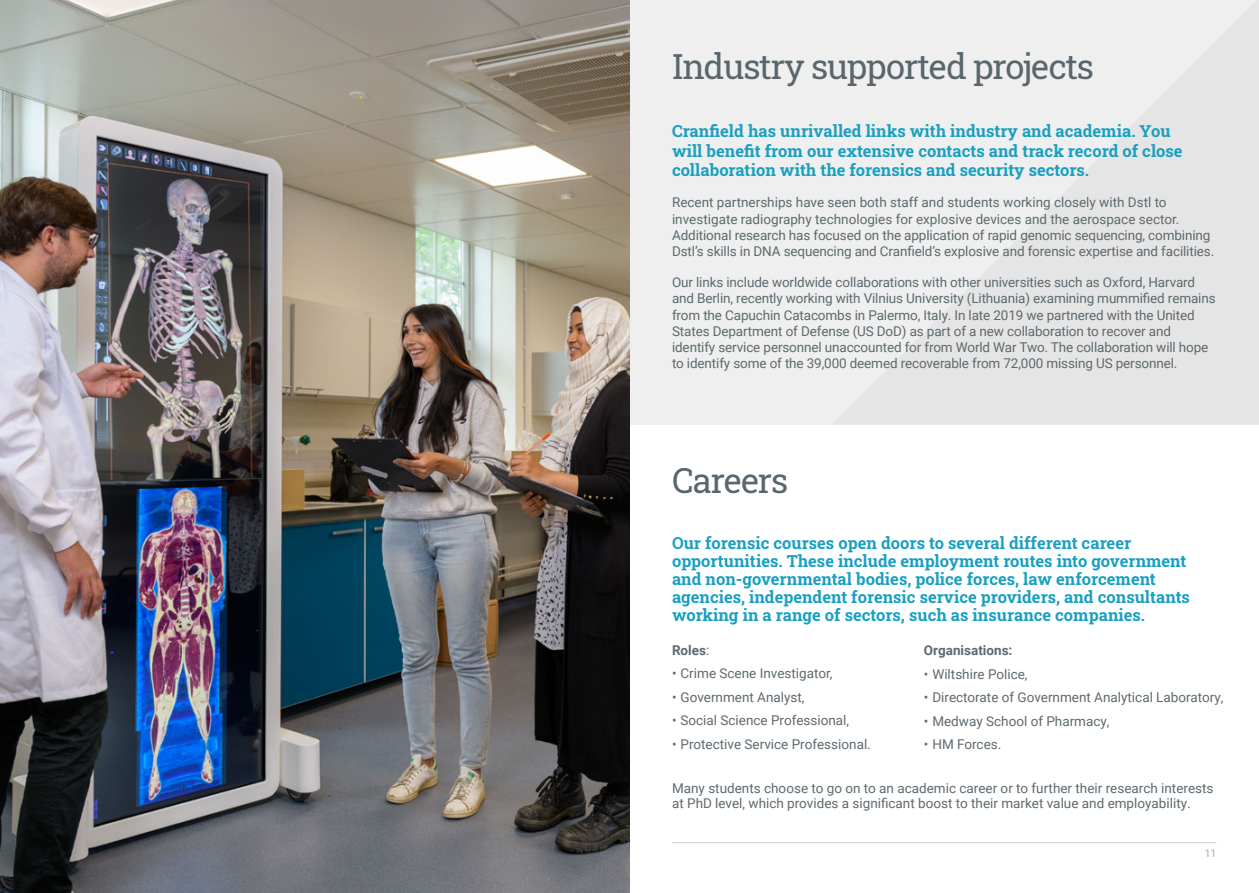
<style>
.page{position:relative;width:1259px;height:893px;background:#fff}
.page>*{position:absolute;margin:0;border:0;box-sizing:border-box;transform-origin:0 0}
.Header_title{font:34.5px "Roboto Slab";letter-spacing:-.03em;color:#5a666d}
.Body_subheader_-_Sea{font:700 16.5px/18px "Roboto Slab";color:#199fc1}
.Body_copy{font:13.5px/16.2px "Roboto";letter-spacing:-.01em;color:#5f696f}
.Body_copy-2{font:700 13.5px "Roboto";color:#5f696f}
.t1{font:10.5px "Roboto";color:#a7a9aa}
.s1{font-weight:400}
</style>
<div class="page">
<div style="left:629px;top:0;width:630px;height:425px;background:#eeefee"></div>
<img style="left:0;top:0;width:629px;height:893px">
<hr style="left:672px;top:842px;width:544px;height:1px;background:#c8cdd1">
<p class="Header_title" style="left:672px;top:43px;width:423px">Industry supported projects</p>
<p class="Body_subheader_-_Sea" style="left:672px;top:120px;width:512px;line-height:19.8px">Cranfield has unrivalled links with industry and academia. You will benefit from our extensive contacts and track record of close collaboration with the forensics and security sectors.</p>
<p class="Body_copy" style="left:672px;top:194px;width:544px">Recent partnerships have seen both staff and students working closely with Dstl to investigate radiography technologies for explosive devices and the aerospace sector.<br>Additional research has focused on the application of rapid genomic sequencing, combining Dstl’s skills in DNA sequencing and Cranfield’s explosive and forensic expertise and facilities.</p>
<p class="Body_copy" style="left:672px;top:274px;width:545px">Our links include worldwide collaborations with other universities such as Oxford, Harvard and Berlin, recently working with Vilnius University (Lithuania) examining mummified remains from the Capuchin Catacombs in Palermo, Italy. In late 2019 we partnered with the United States Department of Defense (US DoD) as part of a new collaboration to recover and identify service personnel unaccounted for from World War Two. The collaboration will hope to identify some of the 39,000 deemed recoverable from 72,000 missing US personnel.</p>
<p class="Header_title" style="left:672px;top:457px;width:118px">Careers</p>
<p class="Body_subheader_-_Sea" style="left:672px;top:534px;width:519px">Our forensic courses open doors to several different career opportunities. These include employment routes into government and non-governmental bodies, police forces, law enforcement agencies, independent forensic service providers, and consultants working in a range of sectors, such as insurance companies.</p>
<p class="Body_copy-2" style="left:672px;top:641px;width:39px">Roles<span class="s1">:</span></p>
<p class="Body_copy" style="left:672px;top:665px;width:162px">• Crime Scene Investigator,</p>
<p class="Body_copy" style="left:672px;top:688px;width:134px">• Government Analyst,</p>
<p class="Body_copy" style="left:672px;top:712px;width:179px">• Social Science Professional,</p>
<p class="Body_copy" style="left:672px;top:735px;width:200px">• Protective Service Professional.</p>
<p class="Body_copy-2" style="left:924px;top:641px;width:90px">Organisations:</p>
<p class="Body_copy" style="left:924px;top:665px;width:105px">• Wiltshire Police,</p>
<p class="Body_copy" style="left:924px;top:689px;width:301px">• Directorate of Government Analytical Laboratory,</p>
<p class="Body_copy" style="left:924px;top:713px;width:187px">• Medway School of Pharmacy,</p>
<p class="Body_copy" style="left:924px;top:736px;width:79px">• HM Forces.</p>
<p class="Body_copy" style="left:672px;top:781px;width:543px;line-height:15px">Many students choose to go on to an academic career or to further their research interests at PhD level, which provides a significant boost to their market value and employability.</p>
<p class="t1" style="left:1204px;top:845px;width:13px">11</p>
</div>
